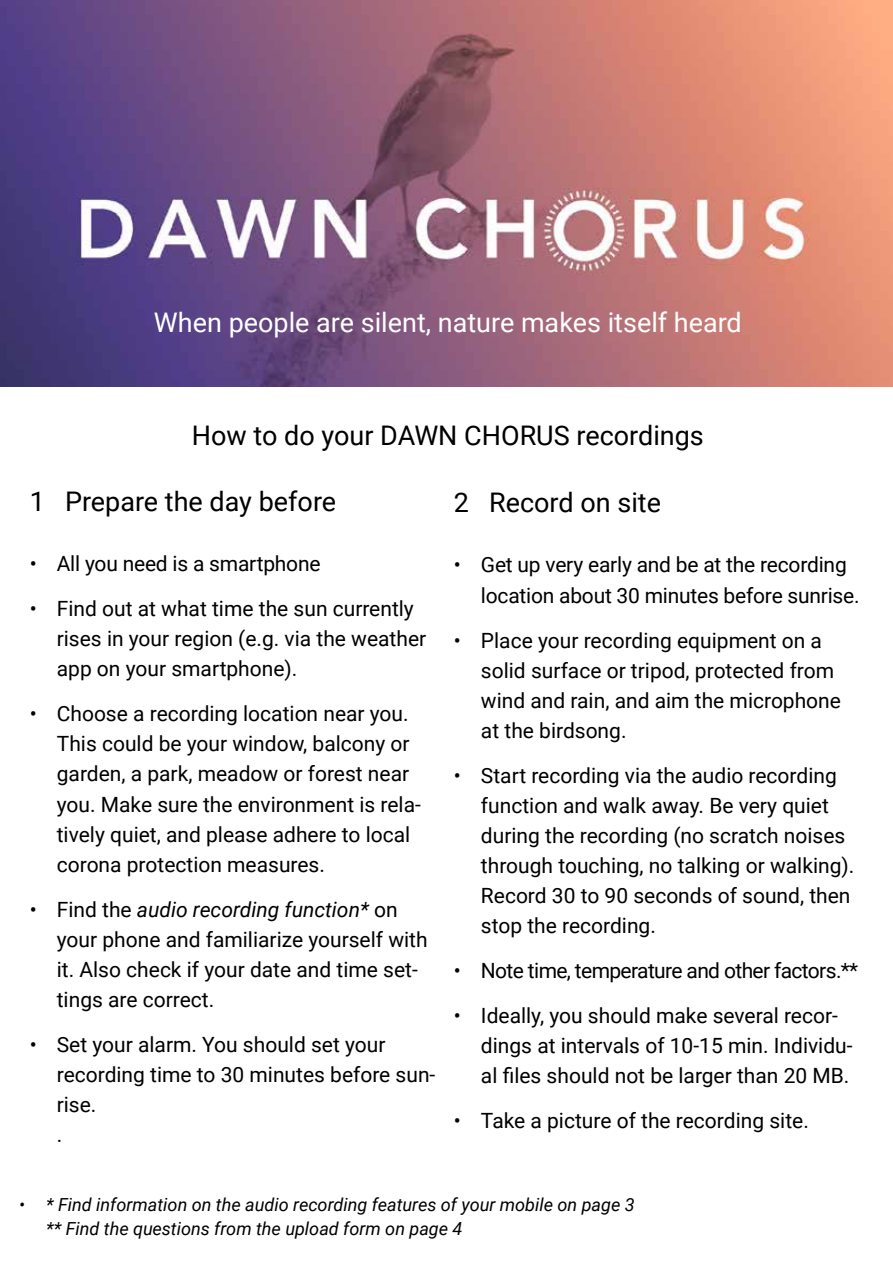
<style>
.page{position:relative;width:893px;height:1263px;background:#fff}
.page>*{position:absolute;margin:0;border:0;box-sizing:border-box;transform-origin:0 0}
.t1{font:27px "Roboto";color:#000}
.t2{font:27px "Roboto";color:#fff}
.t3{font:21px/30px "Roboto";color:#000}
.t4{font:21px "Roboto";letter-spacing:-.03em;color:#000}
.t5{font:italic 18px/24px "Roboto";color:#000}
.s1{font-style:italic}
</style>
<div class="page">
<img style="left:0;top:0;width:893px;height:387px">
<p class="t2" style="left:154px;top:303px;width:589px">When people are silent, nature makes itself heard</p>
<p class="t1" style="left:192px;top:417px;width:513px">How to do your DAWN CHORUS recordings</p>
<p class="t1" style="left:30px;top:483px;width:308px">1 Prepare the day before</p>
<p class="t3" style="left:30px;top:548px;width:292px">• All you need is a smartphone</p>
<p class="t3" style="left:57px;top:593px;width:371px;text-indent:-27px">• Find out at what time the sun currently rises in your region (e.g. via the weather app on your smartphone).</p>
<p class="t3" style="left:57px;top:698px;width:366px;text-indent:-27px">• Choose a recording location near you.<br>This could be your window, balcony or garden, a park, meadow or forest near you. Make sure the environment is rela&shy;tively quiet, and please adhere to local corona protection measures.</p>
<p class="t3" style="left:57px;top:893px;width:372px;text-indent:-27px">• Find the <span class="s1">audio recording function*</span> on your phone and familiarize yourself with it. Also check if your date and time set&shy;tings are correct.</p>
<p class="t3" style="left:57px;top:1028px;width:380px;text-indent:-27px">• Set your alarm. You should set your recording time to 30 minutes before sun&shy;rise.<br>.</p>
<p class="t1" style="left:454px;top:484px;width:209px">2 Record on site</p>
<p class="t3" style="left:481px;top:549px;width:380px;text-indent:-27px">• Get up very early and be at the recording location about 30 minutes before sunrise.</p>
<p class="t3" style="left:481px;top:624px;width:362px;text-indent:-27px">• Place your recording equipment on a solid surface or tripod, protected from wind and rain, and aim the microphone at the birdsong.</p>
<p class="t3" style="left:481px;top:759px;width:375px;text-indent:-27px">• Start recording via the audio recording function and walk away. Be very quiet during the recording (no scratch noises through touching, no talking or walking).<br>Record 30 to 90 seconds of sound, then stop the recording.</p>
<p class="t4" style="left:454px;top:955px;width:406px">• Note time, temperature and other factors.**</p>
<p class="t3" style="left:481px;top:999px;width:373px;text-indent:-27px">• Ideally, you should make several recor&shy;dings at intervals of 10-15 min. Individu&shy;al files should not be larger than 20 MB.</p>
<p class="t3" style="left:454px;top:1104px;width:356px">• Take a picture of the recording site.</p>
<p class="t5" style="left:46px;top:1191px;width:590px;text-indent:-27px">• * Find information on the audio recording features of your mobile on page 3 ** Find the questions from the upload form on page 4</p>
</div>
